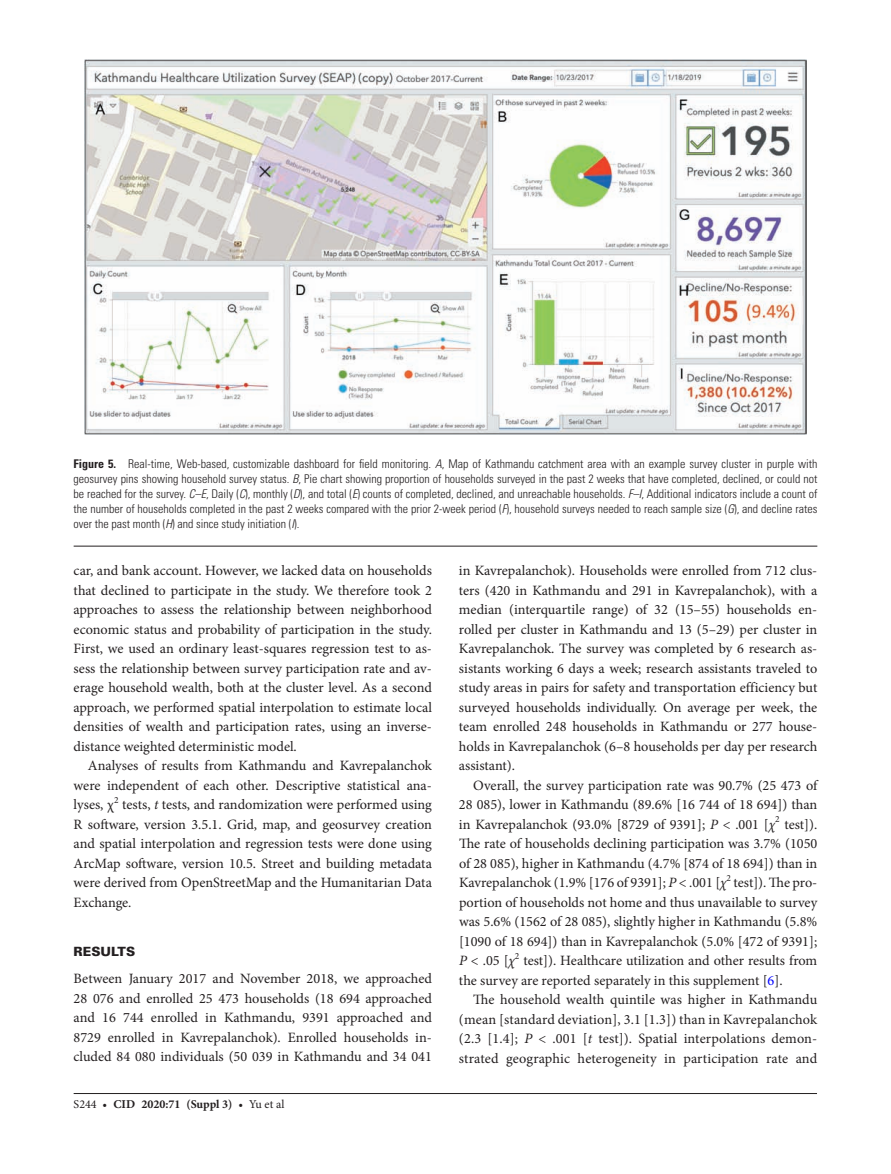
<style>
.page{position:relative;width:891px;height:1174px;background:#fff}
.page>*{position:absolute;margin:0;border:0;box-sizing:border-box;transform-origin:0 0}
.t1{font:14.25px/19.5px "Minion Pro";color:#231f20;text-align:justify}
.t2{font:900 12.75px "Univers LT Std";color:#231f20}
.t3{font:300 condensed 12px/15px "Univers LT Std";color:#231f20;text-align:justify}
.t4{font:700 12px "Minion Pro";color:#231f20}
.s1{font-weight:700}
.s2{font-style:italic}
.s3{font-weight:400}
.s4{color:#00f}
</style>
<div class="page">
<hr style="left:74px;top:1093px;width:743px;height:1px;background:#231f20">
<hr style="left:74px;top:546px;width:743px;height:1px;background:#231f20">
<img style="left:85px;top:59px;width:721px;height:375px">
<p class="t3" style="left:74px;top:456px;width:745px"><span class="s1">Figure 5.</span> Real-time, Web-based, customizable dashboard for field monitoring. <span class="s2">A</span>, Map of Kathmandu catchment area with an example survey cluster in purple with geosurvey pins showing household survey status. <span class="s2">B</span>, Pie chart showing proportion of households surveyed in the past 2 weeks that have completed, declined, or could not be reached for the survey. <span class="s2">C–E</span>, Daily (<span class="s2">C</span>), monthly (<span class="s2">D</span>), and total (<span class="s2">E</span>) counts of completed, declined, and unreachable households. <span class="s2">F–I</span>, Additional indicators include a count of the number of households completed in the past 2 weeks compared with the prior 2-week period (<span class="s2">F</span>), household surveys needed to reach sample size (<span class="s2">G</span>), and decline rates over the past month (<span class="s2">H</span>) and since study initiation (<span class="s2">I</span>).</p>
<p class="t1" style="left:74px;top:561px;width:360px">car, and bank account. However, we lacked data on households that declined to participate in the study. We therefore took 2 approaches to assess the relationship between neighborhood economic status and probability of participation in the study.<br>First, we used an ordinary least-squares regression test to as&shy;sess the relationship between survey participation rate and av&shy;erage household wealth, both at the cluster level. As a second approach, we performed spatial interpolation to estimate local densities of wealth and participation rates, using an inverse&shy;distance weighted deterministic model.</p>
<p class="t1" style="left:74px;top:756px;width:360px;text-indent:14px">Analyses of results from Kathmandu and Kavrepalanchok were independent of each other. Descriptive statistical ana&shy;lyses, χ<sup>2</sup> tests, <span class="s2">t</span> tests, and randomization were performed using R software, version 3.5.1. Grid, map, and geosurvey creation and spatial interpolation and regression tests were done using ArcMap software, version 10.5. Street and building metadata were derived from OpenStreetMap and the Humanitarian Data Exchange.</p>
<p class="t2" style="left:74px;top:944px;width:63px">RESULTS</p>
<p class="t1" style="left:74px;top:969px;width:360px">Between January 2017 and November 2018, we approached 28 076 and enrolled 25 473 households (18 694 approached and 16 744 enrolled in Kathmandu, 9391 approached and 8729 enrolled in Kavrepalanchok). Enrolled households in&shy;cluded 84 080 individuals (50 039 in Kathmandu and 34 041</p>
<p class="t4" style="left:74px;top:1095px;width:212px"><span class="s3">S244 •</span> cid 2020:71 (Suppl 3) <span class="s3">• Yu et al</span></p>
<p class="t1" style="left:459px;top:561px;width:360px">in Kavrepalanchok). Households were enrolled from 712 clus&shy;ters (420 in Kathmandu and 291 in Kavrepalanchok), with a median (interquartile range) of 32 (15–55) households en&shy;rolled per cluster in Kathmandu and 13 (5–29) per cluster in Kavrepalanchok. The survey was completed by 6 research as&shy;sistants working 6 days a week; research assistants traveled to study areas in pairs for safety and transportation efficiency but surveyed households individually. On average per week, the team enrolled 248 households in Kathmandu or 277 house&shy;holds in Kavrepalanchok (6–8 households per day per research assistant).</p>
<p class="t1" style="left:459px;top:775px;width:360px;text-indent:14px">Overall, the survey participation rate was 90.7% (25 473 of 28 085), lower in Kathmandu (89.6% [16 744 of 18 694]) than in Kavrepalanchok (93.0% [8729 of 9391]; <span class="s2">P</span> &lt; .001 [<span class="s2">χ</span><sup>2</sup> test]).<br>The rate of households declining participation was 3.7% (1050 of 28 085), higher in Kathmandu (4.7% [874 of 18 694]) than in Kavrepalanchok (1.9% [176 of 9391]; <span class="s2">P</span> &lt; .001 [<span class="s2">χ</span><sup>2</sup> test]). The pro&shy;portion of households not home and thus unavailable to survey was 5.6% (1562 of 28 085), slightly higher in Kathmandu (5.8% [1090 of 18 694]) than in Kavrepalanchok (5.0% [472 of 9391]; <span class="s2">P</span> &lt; .05 [<span class="s2">χ</span><sup>2</sup> test]). Healthcare utilization and other results from the survey are reported separately in this supplement [<span class="s4">6</span>].</p>
<p class="t1" style="left:459px;top:990px;width:360px;text-indent:14px">The household wealth quintile was higher in Kathmandu (mean [standard deviation], 3.1 [1.3]) than in Kavrepalanchok (2.3 [1.4]; <span class="s2">P</span> &lt; .001 [<span class="s2">t</span> test]). Spatial interpolations demon&shy;strated geographic heterogeneity in participation rate and</p>
</div>
